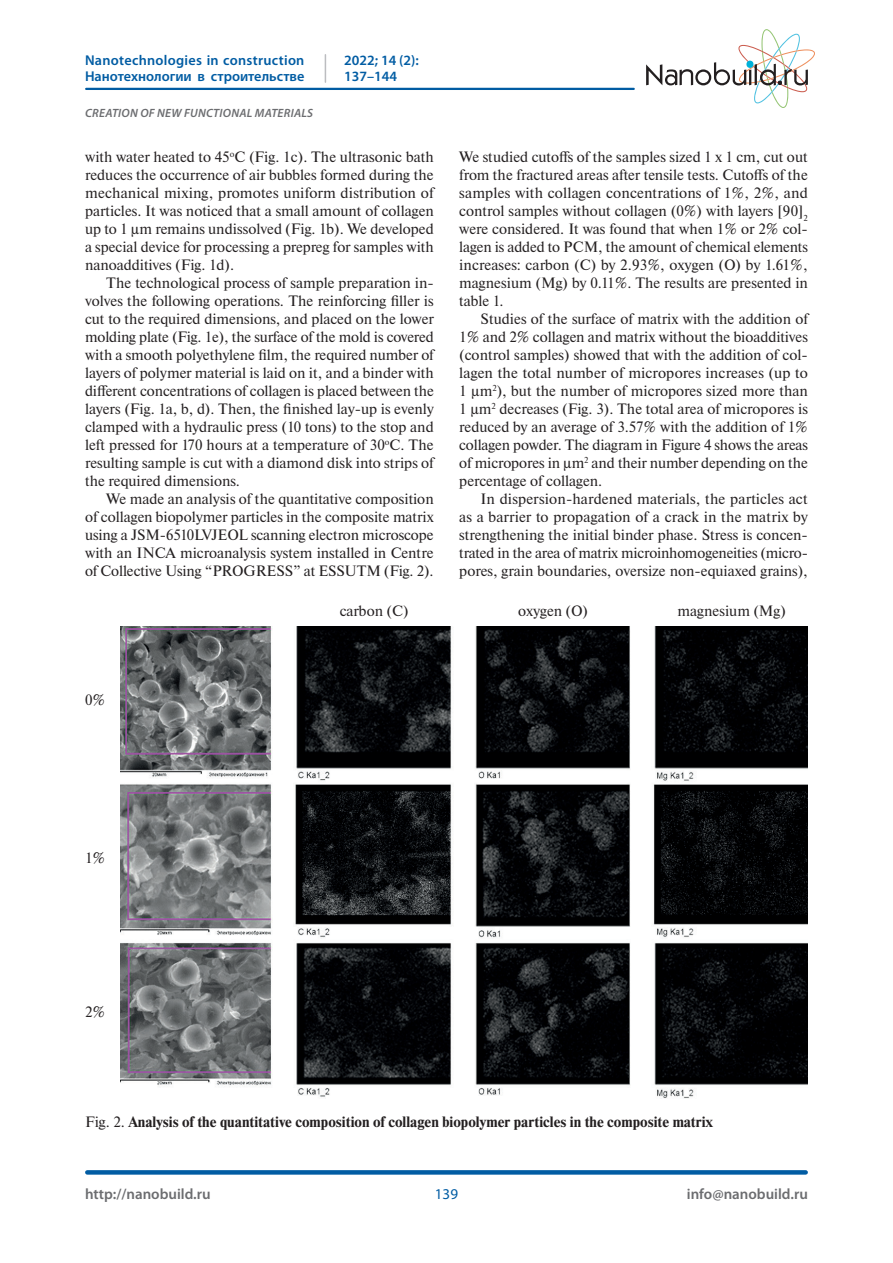
<style>
.page{position:relative;width:893px;height:1263px;background:#fff}
.page>*{position:absolute;margin:0;border:0;box-sizing:border-box;transform-origin:0 0}
.t1{font:15px/18px "Newton";color:#231f20;text-align:justify}
.t2{font:700 15px "Newton";color:#231f20}
.t3{font:600 15px "Myriad Pro";color:#6c6d70}
.t4{font:15px "Myriad Pro";color:#015ca3}
.t5{font:600 14.25px/16.5px "Myriad Pro";letter-spacing:.005em;color:#015ca3}
.t6{font:italic 600 12px "Myriad Pro";letter-spacing:.02em;color:#6c6d70}
.s1{font-weight:400}
</style>
<div class="page">
<svg style="left:646px;top:29px;width:169px;height:79px"></svg>
<div style="left:87px;top:1170px;width:719px;height:5px;background:#015ca3"></div>
<hr style="left:86px;top:88px;width:548px;height:2px;background:#015ca3">
<svg style="left:325px;top:55px;width:1px;height:27px"></svg>
<img style="left:121px;top:626px;width:687px;height:472px">
<p class="t5" style="left:85px;top:51px;width:221px">Nanotechnologies in construction<br>Нанотехнологии в строительстве</p>
<p class="t5" style="left:344px;top:51px;width:76px">2022; 14 (2):<br>137–144</p>
<p class="t6" style="left:85px;top:105px;width:229px">CREATION OF NEW FUNCTIONAL MATERIALS</p>
<p class="t1" style="left:85px;top:147px;width:350px">with water heated to 45<sup>о</sup>C (Fig. 1c). The ultrasonic bath reduces the occurrence of air bubbles formed during the mechanical mixing, promotes uniform distribution of particles. It was noticed that a small amount of collagen up to 1 µm remains undissolved (Fig. 1b). We developed a special device for processing a prepreg for samples with nanoadditives (Fig. 1d).</p>
<p class="t1" style="left:85px;top:273px;width:350px;text-indent:21px">The technological process of sample preparation in&shy;volves the following operations. The reinforcing filler is cut to the required dimensions, and placed on the lower molding plate (Fig. 1e), the surface of the mold is covered with a smooth polyethylene film, the required number of layers of polymer material is laid on it, and a binder with different concentrations of collagen is placed between the layers (Fig. 1a, b, d). Then, the finished lay-up is evenly clamped with a hydraulic press (10 tons) to the stop and left pressed for 170 hours at a temperature of 30<sup>о</sup>C. The resulting sample is cut with a diamond disk into strips of the required dimensions.</p>
<p class="t1" style="left:85px;top:489px;width:350px;text-indent:21px">We made an analysis of the quantitative composition of collagen biopolymer particles in the composite matrix using a JSM-6510LVJEOL scanning electron microscope with an INCA microanalysis system installed in Centre of Collective Using “PROGRESS” at ESSUTM (Fig. 2).</p>
<p class="t1" style="left:340px;top:602px;width:70px">carbon (С)</p>
<p class="t1" style="left:459px;top:147px;width:350px">We studied cutoffs of the samples sized 1 x 1 cm, cut out from the fractured areas after tensile tests. Cutoffs of the samples with collagen concentrations of 1%, 2%, and control samples without collagen (0%) with layers [90]<sub>2 </sub>were considered. It was found that when 1% or 2% col&shy;lagen is added to PCM, the amount of chemical elements increases: carbon (C) by 2.93%, oxygen (O) by 1.61%, magnesium (Mg) by 0.11%. The results are presented in table 1.</p>
<p class="t1" style="left:459px;top:309px;width:350px;text-indent:21px">Studies of the surface of matrix with the addition of 1% and 2% collagen and matrix without the bioadditives (control samples) showed that with the addition of col&shy;lagen the total number of micropores increases (up to 1 μm<sup>2</sup>), but the number of micropores sized more than 1 μm<sup>2</sup> decreases (Fig. 3). The total area of micropores is reduced by an average of 3.57% with the addition of 1% collagen powder. The diagram in Figure 4 shows the areas of micropores in μm<sup>2</sup> and their number depending on the percentage of collagen.</p>
<p class="t1" style="left:459px;top:489px;width:350px;text-indent:21px">In dispersion-hardened materials, the particles act as a barrier to propagation of a crack in the matrix by strengthening the initial binder phase. Stress is concen&shy;trated in the area of matrix microinhomogeneities (micro&shy;pores, grain boundaries, oversize non-equiaxed grains),</p>
<p class="t1" style="left:518px;top:602px;width:71px">oxygen (О)</p>
<p class="t1" style="left:677px;top:602px;width:110px">magnesium (Mg)</p>
<p class="t1" style="left:85px;top:691px;width:22px">0%</p>
<p class="t1" style="left:85px;top:848px;width:22px">1%</p>
<p class="t1" style="left:85px;top:1002px;width:22px">2%</p>
<p class="t2" style="left:85px;top:1112px;width:630px"><span class="s1">Fig. 2.</span> Analysis of the quantitative composition of collagen biopolymer particles in the composite matrix</p>
<p class="t3" style="left:85px;top:1184px;width:127px">http://nanobuild.ru</p>
<p class="t3" style="left:687px;top:1184px;width:123px">info@nanobuild.ru</p>
<p class="t4" style="left:435px;top:1185px;width:25px">139</p>
</div>
